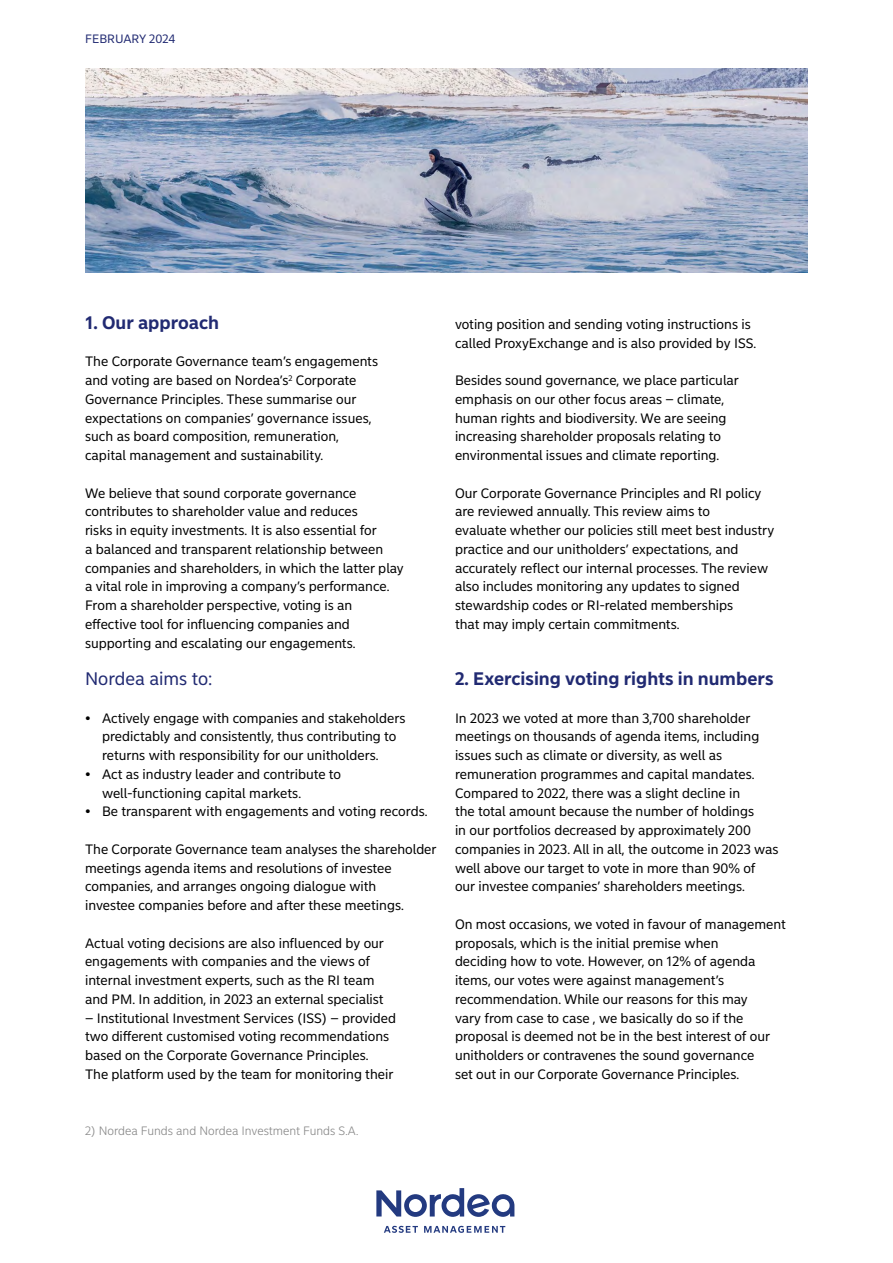
<style>
.page{position:relative;width:893px;height:1263px;background:#fff}
.page>*{position:absolute;margin:0;border:0;box-sizing:border-box;transform-origin:0 0}
.t1{font:700 18px "Nordea Sans Small";color:#212a72}
.t2{font:18px "Nordea Sans Small";color:#212a72}
.t3{font:13.5px/18.8px "Nordea Sans Small";color:#000}
.t4{font:300 12px "Nordea Sans Small";color:#878787}
.t5{font:12px "Nordea Sans Small";color:#212a72}
</style>
<div class="page">
<svg style="left:376px;top:1188px;width:138px;height:29px"></svg>
<svg style="left:384px;top:1226px;width:34px;height:7px"></svg>
<svg style="left:424px;top:1226px;width:81px;height:7px"></svg>
<img style="left:85px;top:68px;width:723px;height:205px">
<p class="t5" style="left:85px;top:32px;width:92px">FEBRUARY 2024</p>
<h1 class="t1" style="left:85px;top:311px;width:136px">1. Our approach</h1>
<p class="t3" style="left:85px;top:352px;width:295px">The Corporate Governance team’s engagements and voting are based on Nordea’s<sup>2</sup> Corporate Governance Principles. These summarise our expectations on companies’ governance issues, such as board composition, remuneration, capital management and sustainability.</p>
<p class="t3" style="left:85px;top:484px;width:320px">We believe that sound corporate governance contributes to shareholder value and reduces<br>risks in equity investments. It is also essential for<br>a balanced and transparent relationship between companies and shareholders, in which the latter play a vital role in improving a company’s performance.<br>From a shareholder perspective, voting is an effective tool for influencing companies and supporting and escalating our engagements.</p>
<h1 class="t2" style="left:85px;top:668px;width:129px">Nordea aims to:</h1>
<p class="t3" style="left:102px;top:709px;width:305px;text-indent:-17px">• Actively engage with companies and stakeholders predictably and consistently, thus contributing to returns with responsibility for our unitholders.</p>
<p class="t3" style="left:102px;top:765px;width:241px;text-indent:-17px">• Act as industry leader and contribute to well-functioning capital markets.</p>
<p class="t3" style="left:85px;top:802px;width:344px">• Be transparent with engagements and voting records.</p>
<p class="t3" style="left:85px;top:840px;width:353px">The Corporate Governance team analyses the shareholder meetings agenda items and resolutions of investee companies, and arranges ongoing dialogue with<br>investee companies before and after these meetings.</p>
<p class="t3" style="left:85px;top:934px;width:300px">Actual voting decisions are also influenced by our engagements with companies and the views of internal investment experts, such as the RI team and PM. In addition, in 2023 an external specialist</p>
<p class="t3" style="left:85px;top:1009px;width:312px">– Institutional Investment Services (ISS) – provided two different customised voting recommendations based on the Corporate Governance Principles.<br>The platform used by the team for monitoring their</p>
<p class="t4" style="left:85px;top:1124px;width:275px">2) Nordea Funds and Nordea Investment Funds S.A.</p>
<p class="t3" style="left:455px;top:315px;width:303px">voting position and sending voting instructions is called ProxyExchange and is also provided by ISS.</p>
<p class="t3" style="left:455px;top:371px;width:285px">Besides sound governance, we place particular emphasis on our other focus areas – climate, human rights and biodiversity. We are seeing increasing shareholder proposals relating to environmental issues and climate reporting.</p>
<p class="t3" style="left:455px;top:484px;width:321px">Our Corporate Governance Principles and RI policy are reviewed annually. This review aims to<br>evaluate whether our policies still meet best industry practice and our unitholders’ expectations, and accurately reflect our internal processes. The review also includes monitoring any updates to signed stewardship codes or RI-related memberships<br>that may imply certain commitments.</p>
<h1 class="t1" style="left:455px;top:668px;width:320px">2. Exercising voting rights in numbers</h1>
<p class="t3" style="left:455px;top:709px;width:325px">In 2023 we voted at more than 3,700 shareholder meetings on thousands of agenda items, including issues such as climate or diversity, as well as remuneration programmes and capital mandates.<br>Compared to 2022, there was a slight decline in<br>the total amount because the number of holdings<br>in our portfolios decreased by approximately 200 companies in 2023. All in all, the outcome in 2023 was well above our target to vote in more than 90% of our investee companies’ shareholders meetings.</p>
<p class="t3" style="left:455px;top:915px;width:332px">On most occasions, we voted in favour of management proposals, which is the initial premise when<br>deciding how to vote. However, on 12% of agenda items, our votes were against management’s recommendation. While our reasons for this may<br>vary from case to case , we basically do so if the proposal is deemed not be in the best interest of our unitholders or contravenes the sound governance<br>set out in our Corporate Governance Principles.</p>
</div>
